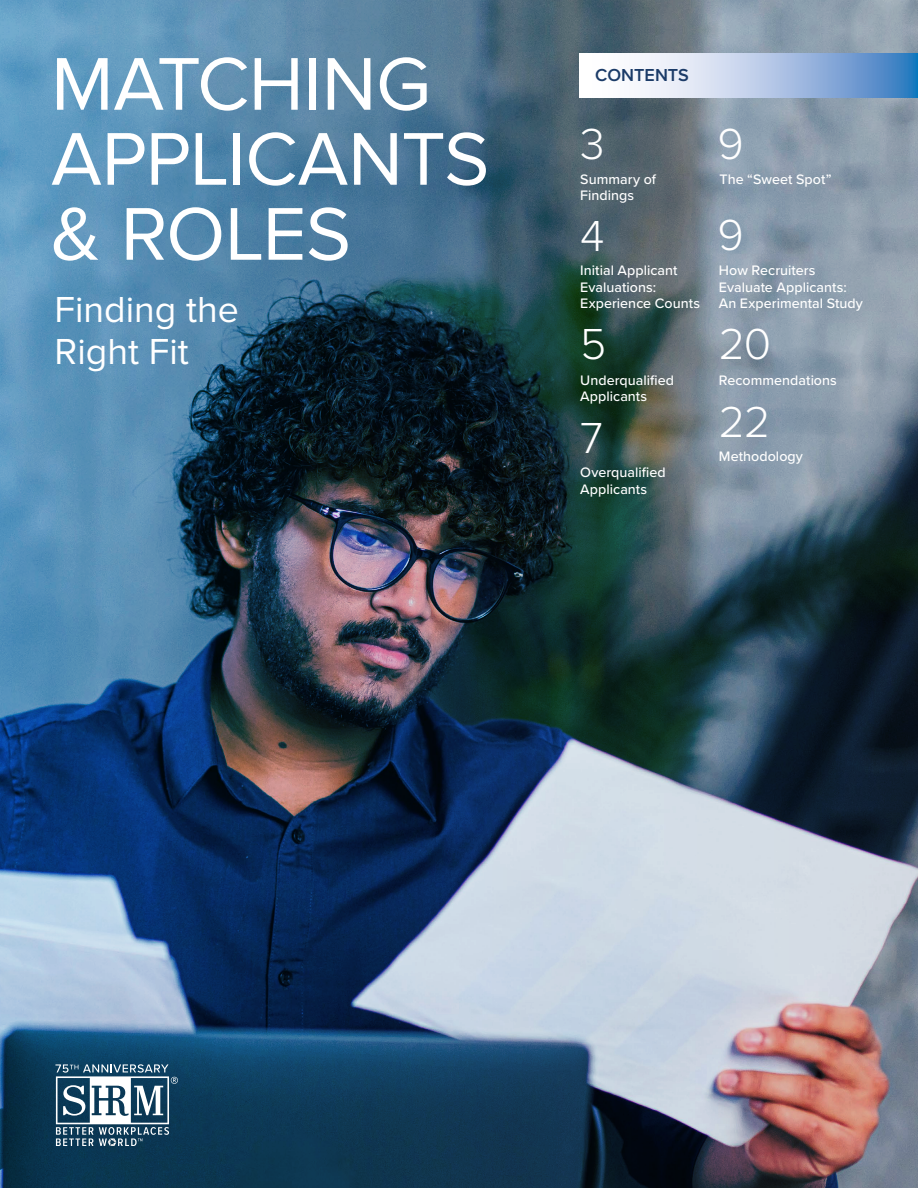
<style>
.page{position:relative;width:918px;height:1188px;background:#fff}
.page>*{position:absolute;margin:0;border:0;box-sizing:border-box;transform-origin:0 0}
.t1{font:77.4px/75px "Proxima Nova";letter-spacing:-.01em;color:#fff}
.t2{font:300 45px "Proxima Nova";color:#fff}
.t3{font:37.5px/42.2px "Proxima Nova";color:#fff}
.t4{font:600 18px "Proxima Nova";color:#1b3b68}
.t5{font:500 14.25px/16.5px "Proxima Nova";letter-spacing:.005em;color:#fff}
</style>
<div class="page">
<img style="left:0;top:0;width:918px;height:1188px">
<svg style="left:579px;top:54px;width:339px;height:43px"></svg>
<svg style="left:55px;top:1064px;width:123px;height:82px"></svg>
<h1 class="t1" style="left:51px;top:48px;width:440px">MATCHING<br>APPLICANTS &amp; ROLES</h1>
<p class="t4" style="left:595px;top:62px;width:95px">CONTENTS</p>
<h2 class="t2" style="left:718px;top:110px;width:28px">9</h2>
<h2 class="t2" style="left:580px;top:110px;width:26px">3</h2>
<p class="t5" style="left:720px;top:170px;width:114px">The “Sweet Spot”</p>
<p class="t5" style="left:580px;top:170px;width:77px">Summary of<br>Findings</p>
<h2 class="t2" style="left:580px;top:202px;width:26px">4</h2>
<h2 class="t2" style="left:718px;top:202px;width:28px">9</h2>
<h3 class="t3" style="left:55px;top:289px;width:186px">Finding the<br>Right Fit</h3>
<p class="t5" style="left:580px;top:262px;width:121px">Initial Applicant<br>Evaluations:<br>Experience Counts</p>
<p class="t5" style="left:719px;top:262px;width:146px">How Recruiters<br>Evaluate Applicants:<br>An Experimental Study</p>
<h2 class="t2" style="left:580px;top:311px;width:28px">5</h2>
<h2 class="t2" style="left:719px;top:311px;width:54px">20</h2>
<p class="t5" style="left:580px;top:371px;width:95px">Underqualified</p>
<p class="t5" style="left:719px;top:371px;width:120px">Recommendations</p>
<p class="t5" style="left:580px;top:388px;width:69px">Applicants</p>
<h2 class="t2" style="left:580px;top:404px;width:24px">7</h2>
<p class="t5" style="left:580px;top:464px;width:87px">Overqualified<br>Applicants</p>
<h2 class="t2" style="left:719px;top:388px;width:53px">22</h2>
<p class="t5" style="left:719px;top:448px;width:86px">Methodology</p>
</div>
